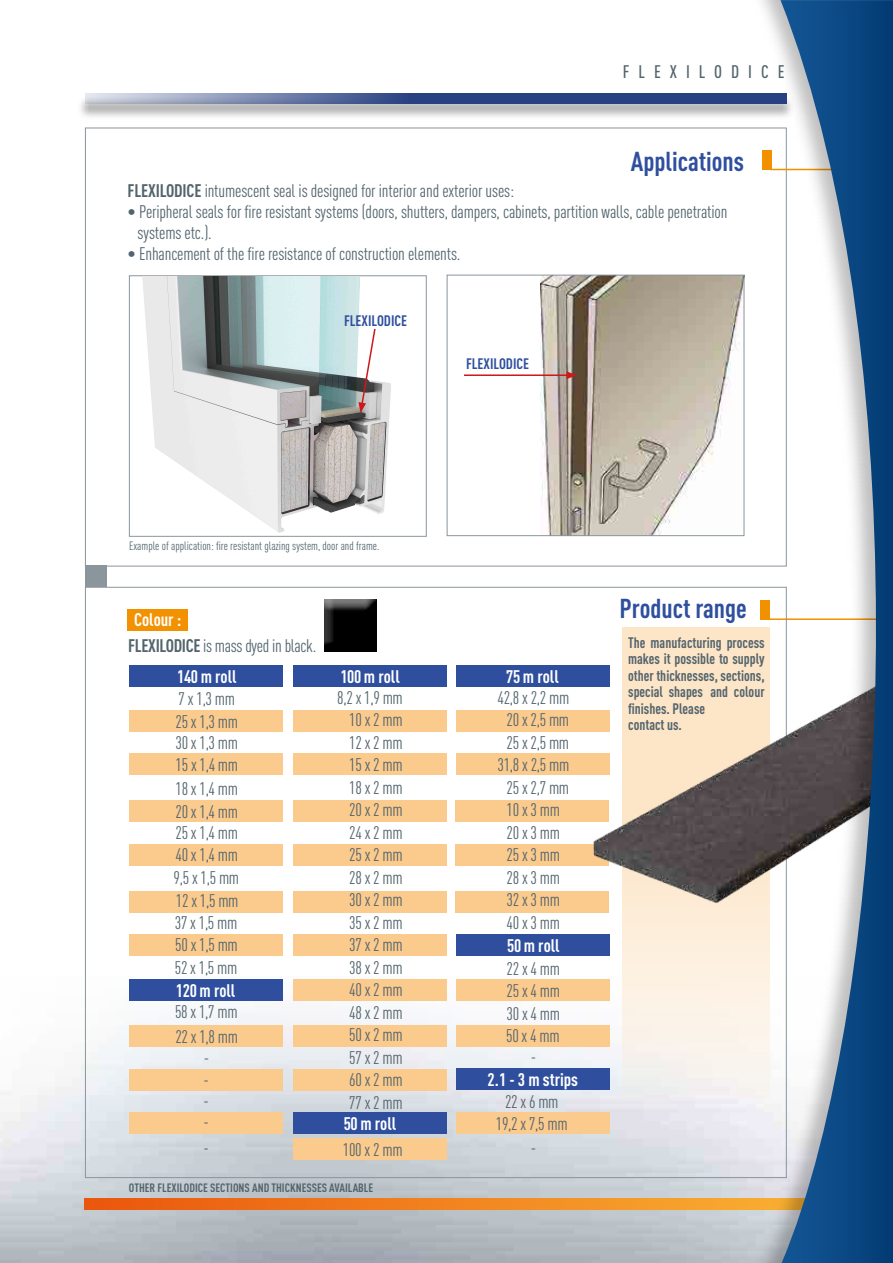
<style>
.page{position:relative;width:893px;height:1263px;background:#fff}
.page>*{position:absolute;margin:0;border:0;box-sizing:border-box;transform-origin:0 0}
.t1{font:700 27px "DIN Cond";color:#2f4f9e}
.t2{font:18px/22.5px "DIN Cond";letter-spacing:-.01em;color:#52646d}
.t3{font:700 18px "DIN Cond";color:#fff}
.t4{font:500 18px "DIN Cond";letter-spacing:.5em;color:#52646d}
.t5{font:700 15px/16.5px "DIN Cond";color:#52646d;scale:.96 1}
.t6{font:700 15px "DIN Cond";color:#2f4f9e}
.t7{font:12px "DIN Cond";color:#52646d}
.t8{font:700 12px "DIN Cond";color:#52646d}
.s1{font-weight:700}
.s2{font-weight:700;color:#fff}
</style>
<div class="page">
<img style="left:0;top:979px;width:748px;height:284px">
<svg style="left:81px;top:100px;width:667px;height:17px;background:#cdcdcd"></svg>
<svg style="left:85px;top:94px;width:663px;height:10px;background:#526699"></svg>
<svg style="left:84px;top:1198px;width:664px;height:11px;background:#f07f1e"></svg>
<div style="left:85px;top:566px;width:21px;height:21px;background:#8a959c"></div>
<div style="left:129px;top:275px;width:298px;height:262px;border:1px solid #8a959c"></div>
<svg style="left:622px;top:627px;width:126px;height:471px;background:#faefe3"></svg>
<svg style="left:324px;top:599px;width:53px;height:1px"></svg>
<svg style="left:324px;top:600px;width:53px;height:52px;background:#131313"></svg>
<img style="left:137px;top:276px;width:284px;height:257px">
<svg style="left:358px;top:327px;width:19px;height:86px"></svg>
<img style="left:541px;top:277px;width:201px;height:257px">
<div style="left:447px;top:275px;width:297px;height:261px;border:1px solid #8a959c"></div>
<hr style="left:464px;top:374px;width:105px;height:2px;background:#cd1719">
<svg style="left:566px;top:371px;width:11px;height:8px"></svg>
<div style="left:293px;top:1112px;width:153px;height:22px;background:#2f4f9e"></div>
<div style="left:293px;top:665px;width:153px;height:22px;background:#2f4f9e"></div>
<div style="left:128px;top:609px;width:60px;height:21px;background:#f39200"></div>
<div style="left:456px;top:665px;width:154px;height:22px;background:#2f4f9e"></div>
<div style="left:456px;top:934px;width:154px;height:22px;background:#2f4f9e"></div>
<div style="left:456px;top:710px;width:154px;height:21px;background:#fbca8d"></div>
<div style="left:455px;top:801px;width:154px;height:21px;background:#fbca8d"></div>
<div style="left:455px;top:891px;width:154px;height:21px;background:#fbca8d"></div>
<div style="left:456px;top:753px;width:153px;height:22px;background:#fbca8d"></div>
<div style="left:455px;top:844px;width:154px;height:21px;background:#fbca8d"></div>
<div style="left:456px;top:980px;width:154px;height:21px;background:#fbca8d"></div>
<div style="left:456px;top:1025px;width:154px;height:21px;background:#fbca8d"></div>
<div style="left:456px;top:1068px;width:154px;height:21px;background:#2f4f9e"></div>
<div style="left:456px;top:1112px;width:154px;height:22px;background:#fbca8d"></div>
<div style="left:293px;top:710px;width:154px;height:21px;background:#fbca8d"></div>
<div style="left:293px;top:801px;width:154px;height:21px;background:#fbca8d"></div>
<div style="left:293px;top:891px;width:154px;height:21px;background:#fbca8d"></div>
<div style="left:293px;top:753px;width:154px;height:22px;background:#fbca8d"></div>
<div style="left:293px;top:1025px;width:153px;height:21px;background:#fbca8d"></div>
<div style="left:293px;top:844px;width:154px;height:21px;background:#fbca8d"></div>
<div style="left:293px;top:934px;width:154px;height:22px;background:#fbca8d"></div>
<div style="left:293px;top:1069px;width:154px;height:22px;background:#fbca8d"></div>
<div style="left:293px;top:980px;width:154px;height:21px;background:#fbca8d"></div>
<div style="left:293px;top:1138px;width:154px;height:21px;background:#fbca8d"></div>
<div style="left:129px;top:665px;width:154px;height:22px;background:#2f4f9e"></div>
<div style="left:129px;top:980px;width:154px;height:21px;background:#2f4f9e"></div>
<div style="left:129px;top:710px;width:154px;height:21px;background:#fbca8d"></div>
<div style="left:129px;top:801px;width:154px;height:21px;background:#fbca8d"></div>
<div style="left:129px;top:934px;width:154px;height:22px;background:#fbca8d"></div>
<div style="left:129px;top:753px;width:154px;height:22px;background:#fbca8d"></div>
<div style="left:129px;top:844px;width:154px;height:21px;background:#fbca8d"></div>
<div style="left:129px;top:1025px;width:154px;height:21px;background:#fbca8d"></div>
<div style="left:129px;top:891px;width:154px;height:21px;background:#fbca8d"></div>
<div style="left:129px;top:1069px;width:154px;height:21px;background:#fbca8d"></div>
<div style="left:129px;top:1112px;width:154px;height:21px;background:#fbca8d"></div>
<img style="left:584px;top:643px;width:164px;height:277px">
<svg style="left:748px;top:0;width:32px;height:1263px"></svg>
<svg style="left:780px;top:0;width:113px;height:1263px"></svg>
<p class="t4" style="left:623px;top:61px;width:163px">FLEXILODICE</p>
<h1 class="t1" style="left:631px;top:145px;width:115px">Applications</h1>
<p class="t2" style="left:128px;top:180px;width:388px"><span class="s1">FLEXILODICE</span> intumescent seal is designed for interior and exterior uses:</p>
<p class="t2" style="left:138px;top:201px;width:591px;line-height:21px;text-indent:-10px">• Peripheral seals for fire resistant systems (doors, shutters, dampers, cabinets, partition walls, cable penetration systems etc.).</p>
<p class="t2" style="left:128px;top:243px;width:334px">• Enhancement of the fire resistance of construction elements.</p>
<p class="t6" style="left:344px;top:311px;width:65px">FLEXILODICE</p>
<p class="t6" style="left:466px;top:354px;width:65px">FLEXILODICE</p>
<p class="t7" style="left:129px;top:539px;width:252px">Example of application: fire resistant glazing system, door and frame.</p>
<p class="t2" style="left:128px;top:607px;width:190px;line-height:25.3px;text-indent:6px"><span class="s2">Colour :<br></span><span class="s1">FLEXILODICE</span> is mass dyed in black.</p>
<p class="t3" style="left:177px;top:665px;width:61px">140 m roll</p>
<p class="t2" style="left:176px;top:687px;width:64px">7 x 1,3 mm<br>25 x 1,3 mm<br>30 x 1,3 mm<br>15 x 1,4 mm<br>18 x 1,4 mm<br>20 x 1,4 mm<br>25 x 1,4 mm<br>40 x 1,4 mm</p>
<p class="t2" style="left:174px;top:866px;width:67px;line-height:23.1px">9,5 x 1,5 mm<br>12 x 1,5 mm</p>
<p class="t2" style="left:175px;top:911px;width:65px;text-align:justify">37 x 1,5 mm 50 x 1,5 mm 52 x 1,5 mm</p>
<p class="t3" style="left:176px;top:979px;width:61px">120 m roll</p>
<p class="t2" style="left:175px;top:999px;width:64px;line-height:24.8px">58 x 1,7 mm<br>22 x 1,8 mm</p>
<p class="t2" style="left:204px;top:1046px;width:7px">-</p>
<p class="t2" style="left:204px;top:1068px;width:7px">-</p>
<p class="t2" style="left:204px;top:1089px;width:7px">-</p>
<p class="t2" style="left:204px;top:1110px;width:7px">-</p>
<p class="t2" style="left:204px;top:1136px;width:7px">-</p>
<p class="t3" style="left:340px;top:665px;width:61px">100 m roll</p>
<p class="t2" style="left:349px;top:686px;width:55px;text-align:justify;text-indent:-12px">8,2 x 1,9 mm 10 x 2 mm 12 x 2 mm 15 x 2 mm 18 x 2 mm 20 x 2 mm 24 x 2 mm 25 x 2 mm 28 x 2 mm 30 x 2 mm 35 x 2 mm 37 x 2 mm 38 x 2 mm 40 x 2 mm 48 x 2 mm 50 x 2 mm 57 x 2 mm 60x2 mm</p>
<p class="t2" style="left:349px;top:1091px;width:55px">77 x 2 mm</p>
<p class="t3" style="left:344px;top:1113px;width:54px">50 m roll</p>
<p class="t2" style="left:343px;top:1138px;width:61px">100 x 2 mm</p>
<p class="t8" style="left:129px;top:1180px;width:246px">OTHER FLEXILODICE SECTIONS AND THICKNESSES AVAILABLE</p>
<p class="t3" style="left:506px;top:665px;width:54px">75 m roll</p>
<p class="t2" style="left:498px;top:686px;width:73px;text-align:center">42,8 x 2,2 mm<br>20 x 2,5 mm<br>25 x 2,5 mm<br>31,8 x 2,5 mm<br>25 x 2,7 mm<br>10 x 3 mm<br>20 x 3 mm<br>25 x 3 mm<br>28 x 3 mm<br>32 x 3 mm<br>40 x 3 mm</p>
<p class="t2" style="left:506px;top:957px;width:55px;text-align:justify">22 x 4 mm 25 x 4 mm 30 x 4 mm 50 x 4 mm</p>
<p class="t3" style="left:488px;top:1068px;width:92px">2.1 - 3 m strips</p>
<p class="t2" style="left:496px;top:1090px;width:73px;text-align:center">22 x 6 mm<br>19,2 x 7,5 mm</p>
<p class="t3" style="left:507px;top:935px;width:54px">50 m roll</p>
<p class="t2" style="left:531px;top:1045px;width:7px">-</p>
<p class="t2" style="left:531px;top:1136px;width:7px">-</p>
<h1 class="t1" style="left:619px;top:592px;width:129px">Product range</h1>
<p class="t5" style="left:628px;top:634px;width:144px">The manufacturing process makes it possible to supply other thicknesses, sections, special shapes and colour finishes. Please<br>contact us.</p>
</div>
